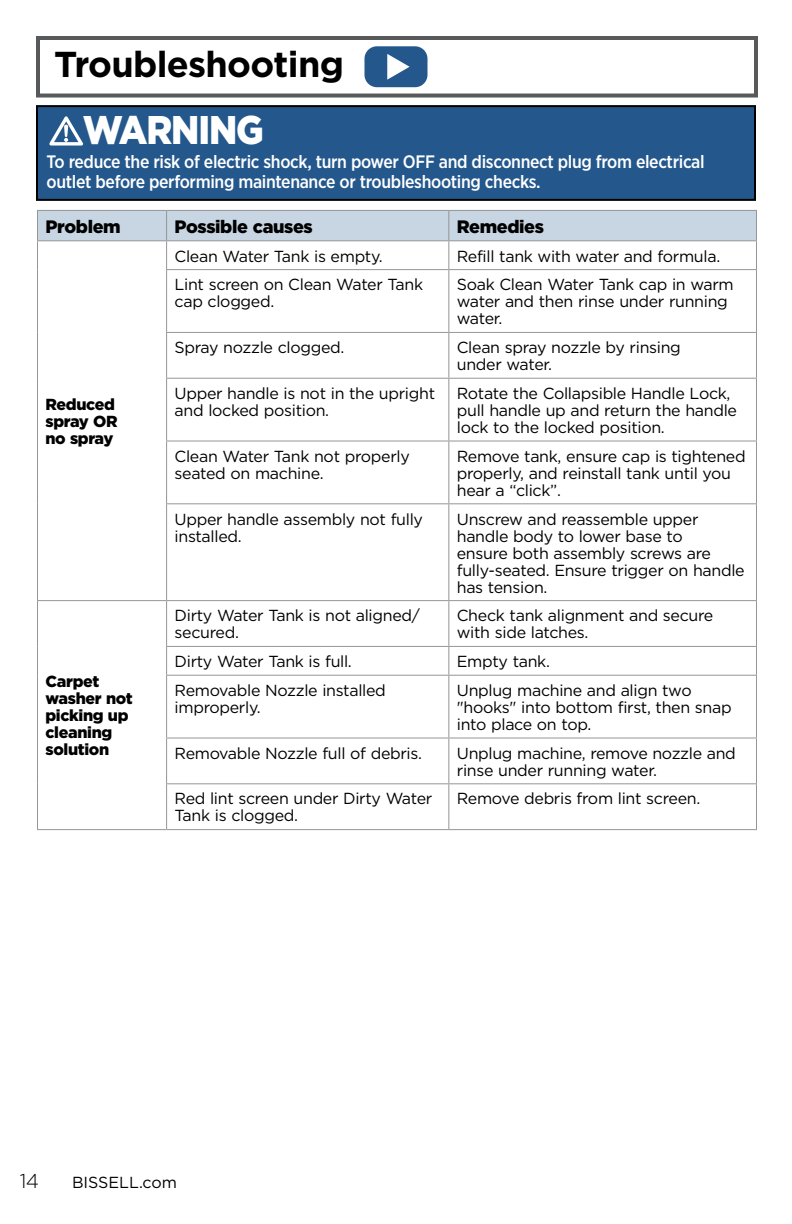
<style>
.page{position:relative;width:792px;height:1224px;background:#fff}
.page>*{position:absolute;margin:0;border:0;box-sizing:border-box;transform-origin:0 0}
.t1{font:900 40px "Gotham";letter-spacing:-.03em;color:#fff;scale:.9 1}
.t2{font:700 36px "Gotham";letter-spacing:-.02em;color:#000}
.t3{font:300 20px "Gotham";color:#000}
.t4{font:500 18px/20px "Gotham Narrow";letter-spacing:-.02em;color:#fff}
.t5{font:900 18px "Gotham";letter-spacing:-.02em;color:#000}
.t6{font:16px/17px "Gotham";letter-spacing:-.02em;color:#000}
.t7{font:900 16px/17px "Gotham";letter-spacing:-.02em;color:#000}
.t8{font:16px "Gotham";color:#000}
</style>
<div class="page">
<div style="left:36px;top:36px;width:722px;height:62px;border:4px solid #58595b"></div>
<div style="left:37px;top:106px;width:718px;height:94px;background:#24588d"></div>
<div style="left:36px;top:105px;width:720px;height:96px;border:2px solid #000"></div>
<svg style="left:49px;top:116px;width:34px;height:30px"></svg>
<div style="left:364px;top:46px;width:63px;height:41px;background:#24588d;border-radius:12px"></div>
<svg style="left:387px;top:54px;width:23px;height:26px"></svg>
<hr style="left:37px;top:270px;width:1px;height:62px;background:#939598">
<hr style="left:166px;top:270px;width:1px;height:62px;background:#939598">
<hr style="left:448px;top:270px;width:1px;height:62px;background:#939598">
<hr style="left:756px;top:270px;width:1px;height:62px;background:#939598">
<hr style="left:37px;top:332px;width:1px;height:46px;background:#939598">
<hr style="left:166px;top:332px;width:283px;height:1px;background:#939598">
<hr style="left:166px;top:333px;width:1px;height:45px;background:#939598">
<hr style="left:449px;top:332px;width:308px;height:1px;background:#939598">
<hr style="left:448px;top:333px;width:1px;height:45px;background:#939598">
<hr style="left:756px;top:333px;width:1px;height:45px;background:#939598">
<hr style="left:37px;top:378px;width:1px;height:63px;background:#939598">
<hr style="left:166px;top:378px;width:283px;height:1px;background:#939598">
<hr style="left:166px;top:379px;width:1px;height:62px;background:#939598">
<hr style="left:449px;top:378px;width:308px;height:1px;background:#939598">
<hr style="left:448px;top:379px;width:1px;height:62px;background:#939598">
<hr style="left:756px;top:379px;width:1px;height:62px;background:#939598">
<hr style="left:37px;top:441px;width:1px;height:63px;background:#939598">
<hr style="left:166px;top:441px;width:283px;height:1px;background:#939598">
<hr style="left:166px;top:442px;width:1px;height:61px;background:#939598">
<hr style="left:449px;top:441px;width:308px;height:1px;background:#939598">
<hr style="left:448px;top:442px;width:1px;height:61px;background:#939598">
<hr style="left:756px;top:442px;width:1px;height:61px;background:#939598">
<hr style="left:37px;top:504px;width:1px;height:96px;background:#939598">
<hr style="left:166px;top:503px;width:283px;height:1px;background:#939598">
<hr style="left:166px;top:504px;width:1px;height:96px;background:#939598">
<hr style="left:449px;top:503px;width:308px;height:1px;background:#939598">
<hr style="left:448px;top:504px;width:1px;height:96px;background:#939598">
<hr style="left:756px;top:504px;width:1px;height:96px;background:#939598">
<hr style="left:37px;top:600px;width:130px;height:1px;background:#939598">
<hr style="left:37px;top:601px;width:1px;height:45px;background:#939598">
<hr style="left:167px;top:600px;width:282px;height:1px;background:#939598">
<hr style="left:166px;top:601px;width:1px;height:45px;background:#939598">
<hr style="left:449px;top:600px;width:308px;height:1px;background:#939598">
<hr style="left:448px;top:601px;width:1px;height:45px;background:#939598">
<hr style="left:756px;top:601px;width:1px;height:45px;background:#939598">
<svg style="left:37px;top:646px;width:1px;height:29px"></svg>
<hr style="left:166px;top:646px;width:283px;height:1px;background:#939598">
<svg style="left:166px;top:647px;width:1px;height:28px"></svg>
<hr style="left:449px;top:646px;width:308px;height:1px;background:#939598">
<svg style="left:448px;top:647px;width:1px;height:28px"></svg>
<svg style="left:756px;top:647px;width:1px;height:28px"></svg>
<hr style="left:37px;top:675px;width:1px;height:63px;background:#939598">
<hr style="left:166px;top:675px;width:283px;height:1px;background:#939598">
<hr style="left:166px;top:676px;width:1px;height:62px;background:#939598">
<hr style="left:449px;top:675px;width:308px;height:1px;background:#939598">
<hr style="left:448px;top:676px;width:1px;height:62px;background:#939598">
<hr style="left:756px;top:676px;width:1px;height:62px;background:#939598">
<hr style="left:37px;top:738px;width:1px;height:46px;background:#939598">
<hr style="left:166px;top:738px;width:283px;height:1px;background:#939598">
<hr style="left:166px;top:739px;width:1px;height:44px;background:#939598">
<hr style="left:449px;top:738px;width:308px;height:1px;background:#939598">
<hr style="left:448px;top:739px;width:1px;height:44px;background:#939598">
<hr style="left:756px;top:739px;width:1px;height:44px;background:#939598">
<hr style="left:37px;top:784px;width:1px;height:45px;background:#939598">
<hr style="left:166px;top:783px;width:283px;height:1px;background:#939598">
<hr style="left:166px;top:784px;width:1px;height:45px;background:#939598">
<hr style="left:449px;top:783px;width:308px;height:1px;background:#939598">
<hr style="left:448px;top:784px;width:1px;height:45px;background:#939598">
<hr style="left:756px;top:784px;width:1px;height:45px;background:#939598">
<hr style="left:37px;top:829px;width:130px;height:1px;background:#939598">
<hr style="left:167px;top:829px;width:282px;height:1px;background:#939598">
<hr style="left:449px;top:829px;width:308px;height:1px;background:#939598">
<svg style="left:37px;top:210px;width:720px;height:60px"></svg>
<hr style="left:37px;top:240px;width:130px;height:1px;background:#939598">
<hr style="left:167px;top:240px;width:282px;height:1px;background:#939598">
<hr style="left:449px;top:240px;width:308px;height:1px;background:#939598">
<h2 class="t2" style="left:54px;top:41px;width:292px">Troubleshooting</h2>
<h1 class="t1" style="left:83px;top:103px;width:203px">WARNING</h1>
<p class="t4" style="left:47px;top:151px;width:660px">To reduce the risk of electric shock, turn power OFF and disconnect plug from electrical outlet before performing maintenance or troubleshooting checks.</p>
<p class="t5" style="left:46px;top:214px;width:77px">Problem</p>
<p class="t5" style="left:175px;top:214px;width:140px">Possible causes</p>
<p class="t5" style="left:457px;top:214px;width:89px">Remedies</p>
<p class="t7" style="left:46px;top:396px;width:74px">Reduced spray OR no spray</p>
<p class="t7" style="left:46px;top:673px;width:89px">Carpet washer not picking up cleaning solution</p>
<p class="t6" style="left:175px;top:247px;width:210px">Clean Water Tank is empty.</p>
<p class="t6" style="left:457px;top:247px;width:265px">Refill tank with water and formula.</p>
<p class="t6" style="left:175px;top:276px;width:250px">Lint screen on Clean Water Tank cap clogged.</p>
<p class="t6" style="left:457px;top:276px;width:279px">Soak Clean Water Tank cap in warm water and then rinse under running water.</p>
<p class="t6" style="left:175px;top:339px;width:171px">Spray nozzle clogged.</p>
<p class="t6" style="left:457px;top:339px;width:226px">Clean spray nozzle by rinsing under water.</p>
<p class="t6" style="left:175px;top:384px;width:262px">Upper handle is not in the upright and locked position.</p>
<p class="t6" style="left:457px;top:384px;width:282px">Rotate the Collapsible Handle Lock, pull handle up and return the handle lock to the locked position.</p>
<p class="t6" style="left:175px;top:447px;width:237px">Clean Water Tank not properly seated on machine.</p>
<p class="t6" style="left:457px;top:447px;width:290px">Remove tank, ensure cap is tightened properly, and reinstall tank until you hear a “click”.</p>
<p class="t6" style="left:175px;top:510px;width:250px">Upper handle assembly not fully installed.</p>
<p class="t6" style="left:457px;top:510px;width:289px">Unscrew and reassemble upper handle body to lower base to<br>ensure both assembly screws are fully-seated. Ensure trigger on handle has tension.</p>
<p class="t6" style="left:175px;top:607px;width:247px">Dirty Water Tank is not aligned/ secured.</p>
<p class="t6" style="left:457px;top:607px;width:258px">Check tank alignment and secure with side latches.</p>
<p class="t6" style="left:175px;top:653px;width:179px">Dirty Water Tank is full.</p>
<p class="t6" style="left:457px;top:653px;width:95px">Empty tank.</p>
<p class="t6" style="left:175px;top:681px;width:213px">Removable Nozzle installed improperly.</p>
<p class="t6" style="left:457px;top:681px;width:276px">Unplug machine and align two "hooks" into bottom first, then snap into place on top.</p>
<p class="t6" style="left:175px;top:744px;width:249px">Removable Nozzle full of debris.</p>
<p class="t6" style="left:457px;top:744px;width:281px">Unplug machine, remove nozzle and rinse under running water.</p>
<p class="t6" style="left:175px;top:790px;width:259px">Red lint screen under Dirty Water<br>Tank is clogged.</p>
<p class="t6" style="left:457px;top:790px;width:245px">Remove debris from lint screen.</p>
<p class="t3" style="left:20px;top:1169px;width:21px">14</p>
<p class="t8" style="left:72px;top:1172px;width:107px">BISSELL.com</p>
</div>
